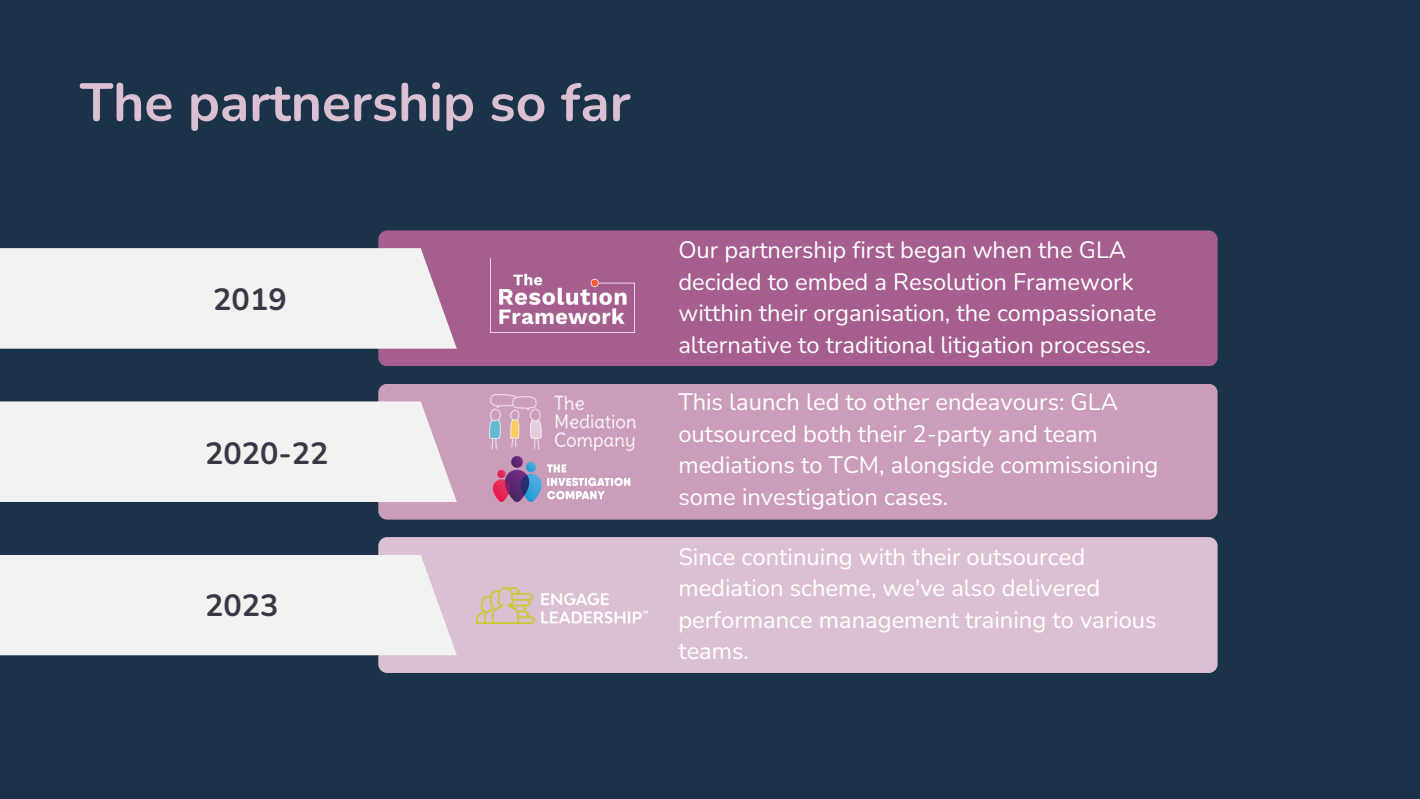
<style>
.page{position:relative;width:1420px;height:799px;background:#1a3349}
.page>*{position:absolute;margin:0;border:0;box-sizing:border-box;transform-origin:0 0}
.t1{font:700 53.4px "Nunito";color:#dbc0d3}
.t2{font:700 30.6px "Nunito";color:#393847}
.t3{font:23.7px/31.5px "Nunito";color:#fff}
</style>
<div class="page">
<div style="left:378px;top:537px;width:839px;height:136px;background:#dbc0d3;border-radius:9px"></div>
<div style="left:378px;top:384px;width:839px;height:136px;background:#ca9dba;border-radius:9px"></div>
<div style="left:378px;top:230px;width:839px;height:136px;background:#a65e8e;border-radius:9px"></div>
<div style="left:0;top:248px;width:457px;height:101px;background:#f2f2f2"></div>
<div style="left:0;top:401px;width:457px;height:101px;background:#f2f2f2"></div>
<div style="left:0;top:555px;width:457px;height:100px;background:#f2f2f2"></div>
<img style="left:491px;top:273px;width:144px;height:60px">
<img style="left:489px;top:394px;width:146px;height:57px">
<img style="left:492px;top:456px;width:139px;height:46px">
<img style="left:477px;top:587px;width:171px;height:36px">
<p class="t1" style="left:80px;top:67px;width:552px">The partnership so far</p>
<p class="t2" style="left:213px;top:279px;width:75px">2019</p>
<p class="t2" style="left:205px;top:433px;width:125px">2020-22</p>
<p class="t2" style="left:205px;top:585px;width:75px">2023</p>
<p class="t3" style="left:678px;top:234px;width:479px">Our partnership first began when the GLA decided to embed a Resolution Framework witthin their organisation, the compassionate alternative to traditional litigation processes.</p>
<p class="t3" style="left:678px;top:387px;width:481px">This launch led to other endeavours: GLA outsourced both their 2-party and team mediations to TCM, alongside commissioning some investigation cases.</p>
<p class="t3" style="left:678px;top:541px;width:480px">Since continuing with their outsourced mediation scheme, we've also delivered performance management training to various teams.</p>
</div>
